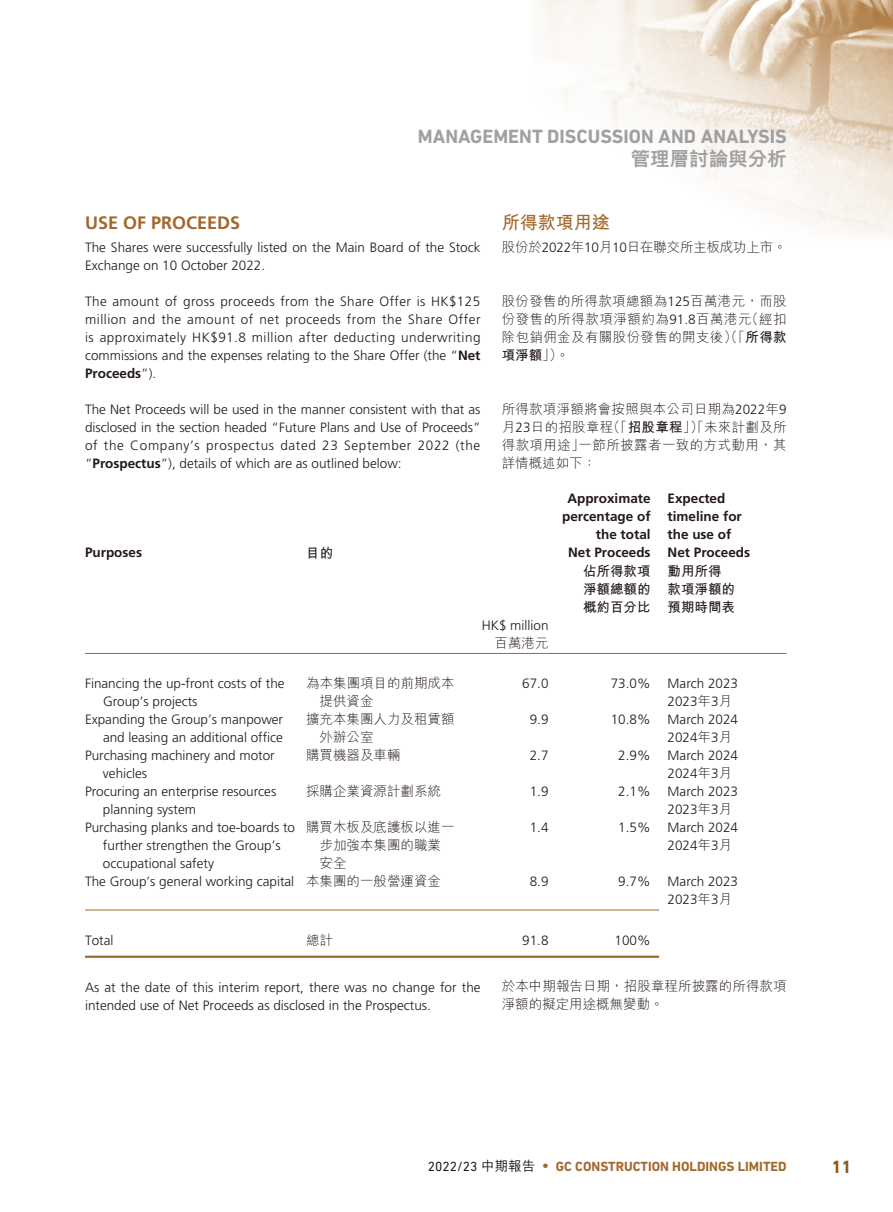
<style>
.page{position:relative;width:893px;height:1212px;background:#fff}
.page>*{position:absolute;margin:0;border:0;box-sizing:border-box;transform-origin:0 0}
.t1{font:700 19.5px "DIN Next LT Pro";color:#a0a0a1}
.t2{font:800 19.5px "M Hei HK";color:#a0a0a1}
.t3{font:700 18px "Frutiger LT Std";color:#a2672c}
.t4{font:700 18px "M Hei HK";color:#a2672c}
.t5{font:700 18px "DIN Next LT Pro";color:#8c5923}
.t6{font:300 13.5px/18px "Frutiger LT Std";color:#231916}
.t7{font:300 13.5px/18px "M Hei HK";letter-spacing:.005em;color:#231916}
.t8{font:700 13.5px/18px "Frutiger LT Std";color:#231916;text-align:right}
.t9{font:700 13.5px "DIN Next LT Pro";color:#a2672c}
.t10{font:700 13.5px/18px "M Hei HK";color:#231916;text-align:justify}
.t11{font:300 13.5px "M Hei HK";letter-spacing:-.015em;color:#231916}
.s1{font-weight:700}
.s2{font-family:"Frutiger LT Std"}
.s3{font-family:"M Hei HK"}
.s4{font-weight:400;color:#231916}
.s5{font-family:"M Hei HK";font-weight:500;color:#231916}
.s6{font-family:"M Hei HK";font-weight:800}
</style>
<div class="page">
<svg style="left:539px;top:0;width:354px;height:236px"></svg>
<hr style="left:85px;top:653px;width:221px;height:1px;background:#a2672c">
<hr style="left:306px;top:653px;width:149px;height:1px;background:#a2672c">
<hr style="left:455px;top:653px;width:102px;height:1px;background:#a2672c">
<hr style="left:557px;top:653px;width:102px;height:1px;background:#a2672c">
<hr style="left:659px;top:653px;width:128px;height:1px;background:#a2672c">
<hr style="left:85px;top:909px;width:221px;height:1px;background:#a2672c">
<hr style="left:306px;top:909px;width:149px;height:1px;background:#a2672c">
<hr style="left:455px;top:909px;width:102px;height:1px;background:#a2672c">
<hr style="left:557px;top:909px;width:102px;height:1px;background:#a2672c">
<hr style="left:85px;top:955px;width:221px;height:3px;background:#a2672c">
<hr style="left:306px;top:955px;width:149px;height:3px;background:#a2672c">
<hr style="left:455px;top:955px;width:102px;height:3px;background:#a2672c">
<hr style="left:557px;top:955px;width:102px;height:3px;background:#a2672c">
<h1 class="t1" style="left:418px;top:124px;width:370px">MANAGEMENT DISCUSSION AND ANALYSIS</h1>
<h1 class="t2" style="left:631px;top:149px;width:157px">管理層討論與分析</h1>
<h2 class="t3" style="left:85px;top:212px;width:157px">USE OF PROCEEDS</h2>
<p class="t6" style="left:85px;top:238px;width:397px">The Shares were successfully listed on the Main Board of the Stock<br>Exchange on 10 October 2022.</p>
<p class="t6" style="left:85px;top:292px;width:397px;text-align:justify">The amount of gross proceeds from the Share Offer is HK$125 million and the amount of net proceeds from the Share Offer is approximately HK$91.8 million after deducting underwriting commissions and the expenses relating to the Share Offer (the “<span class="s1">Net Proceeds</span>”).</p>
<p class="t6" style="left:85px;top:400px;width:397px;text-align:justify">The Net Proceeds will be used in the manner consistent with that as disclosed in the section headed “Future Plans and Use of Proceeds” of the Company’s prospectus dated 23 September 2022 (the “<span class="s1">Prospectus</span>”), details of which are as outlined below:</p>
<p class="t8" style="left:85px;top:543px;width:58px">Purposes</p>
<p class="t10" style="left:306px;top:542px;width:28px">目的</p>
<h2 class="t4" style="left:502px;top:209px;width:109px">所得款項用途</h2>
<p class="t11" style="left:502px;top:240px;width:286px">股份於<span class="s2">2022</span>年<span class="s2">10</span>月<span class="s2">10</span>日在聯交所主板成功上市。</p>
<p class="t7" style="left:502px;top:291px;width:286px;text-align:justify">股份發售的所得款項總額為<span class="s2">125</span>百萬港元，而股份發售的所得款項淨額約為<span class="s2">91.8</span>百萬港元（經扣除包銷佣金及有關股份發售的開支後）（「<span class="s1">所得款項淨額</span>」）。</p>
<p class="t7" style="left:502px;top:399px;width:286px;text-align:justify">所得款項淨額將會按照與本公司日期為<span class="s2">2022</span>年<span class="s2">9</span>月<span class="s2">23</span>日的招股章程（「<span class="s1">招股章程</span>」）「未來計劃及所得款項用途」一節所披露者一致的方式動用，其詳情概述如下：</p>
<p class="t8" style="left:562px;top:489px;width:90px">Approximate percentage of the total<br>Net Proceeds</p>
<p class="t8" style="left:668px;top:489px;width:84px;text-align:left">Expected timeline for the use of<br>Net Proceeds</p>
<p class="t10" style="left:583px;top:560px;width:69px">佔所得款項淨額總額的概約百分比</p>
<p class="t10" style="left:668px;top:560px;width:69px;text-align:left">動用所得款項淨額的預期時間表</p>
<p class="t6" style="left:482px;top:616px;width:68px">HK$ million</p>
<p class="t7" style="left:495px;top:633px;width:55px">百萬港元</p>
<p class="t6" style="left:103px;top:675px;width:183px;text-indent:-18px">Financing the up-front costs of the<br>Group’s projects</p>
<p class="t7" style="left:320px;top:674px;width:137px;text-indent:-13px">為本集團項目的前期成本提供資金</p>
<p class="t6" style="left:522px;top:675px;width:28px">67.0</p>
<p class="t6" style="left:611px;top:675px;width:41px">73.0%</p>
<p class="t6" style="left:668px;top:675px;width:72px">March 2023<br>2023<span class="s3">年</span>3<span class="s3">月</span></p>
<p class="t6" style="left:85px;top:711px;width:200px;text-align:right">Expanding the Group’s manpower and leasing an additional office</p>
<p class="t7" style="left:320px;top:710px;width:137px;text-indent:-13px">擴充本集團人力及租賃額外辦公室</p>
<p class="t6" style="left:530px;top:711px;width:20px">9.9</p>
<p class="t6" style="left:611px;top:711px;width:41px">10.8%</p>
<p class="t6" style="left:668px;top:711px;width:72px">March 2024<br>2024<span class="s3">年</span>3<span class="s3">月</span></p>
<p class="t6" style="left:103px;top:747px;width:173px;text-indent:-18px">Purchasing machinery and motor vehicles</p>
<p class="t7" style="left:306px;top:746px;width:96px">購買機器及車輛</p>
<p class="t6" style="left:530px;top:747px;width:20px">2.7</p>
<p class="t6" style="left:618px;top:747px;width:34px">2.9%</p>
<p class="t6" style="left:668px;top:747px;width:72px">March 2024<br>2024<span class="s3">年</span>3<span class="s3">月</span></p>
<p class="t6" style="left:103px;top:783px;width:175px;text-indent:-18px">Procuring an enterprise resources planning system</p>
<p class="t7" style="left:306px;top:782px;width:137px">採購企業資源計劃系統</p>
<p class="t6" style="left:530px;top:783px;width:20px">1.9</p>
<p class="t6" style="left:618px;top:783px;width:34px">2.1%</p>
<p class="t6" style="left:668px;top:783px;width:72px">March 2023<br>2023<span class="s3">年</span>3<span class="s3">月</span></p>
<p class="t6" style="left:103px;top:819px;width:194px;text-indent:-18px">Purchasing planks and toe-boards to further strengthen the Group’s occupational safety</p>
<p class="t7" style="left:320px;top:818px;width:137px;text-indent:-13px">購買木板及底護板以進一步加強本集團的職業安全</p>
<p class="t6" style="left:530px;top:818px;width:20px">1.4</p>
<p class="t6" style="left:618px;top:818px;width:34px">1.5%</p>
<p class="t6" style="left:668px;top:818px;width:72px">March 2024<br>2024<span class="s3">年</span>3<span class="s3">月</span></p>
<p class="t6" style="left:85px;top:872px;width:358px">The Group’s general working capital <span class="s3">本集團的一般營運資金</span></p>
<p class="t6" style="left:530px;top:872px;width:20px">8.9</p>
<p class="t6" style="left:618px;top:872px;width:34px">9.7%</p>
<p class="t6" style="left:668px;top:872px;width:72px">March 2023<br>2023<span class="s3">年</span>3<span class="s3">月</span></p>
<p class="t6" style="left:85px;top:931px;width:30px">Total</p>
<p class="t7" style="left:306px;top:930px;width:28px">總計</p>
<p class="t6" style="left:522px;top:931px;width:28px">91.8</p>
<p class="t6" style="left:615px;top:931px;width:38px">100%</p>
<p class="t6" style="left:85px;top:979px;width:397px">As at the date of this interim report, there was no change for the intended use of Net Proceeds as disclosed in the Prospectus.</p>
<p class="t7" style="left:502px;top:977px;width:286px">於本中期報告日期，招股章程所披露的所得款項淨額的擬定用途概無變動。</p>
<p class="t9" style="left:428px;top:1158px;width:360px"><span class="s4">2022/23</span> <span class="s5">中期報告</span> <span class="s6">•</span> GC CONSTRUCTION HOLDINGS LIMITED</p>
<h2 class="t5" style="left:831px;top:1156px;width:22px">11</h2>
</div>
